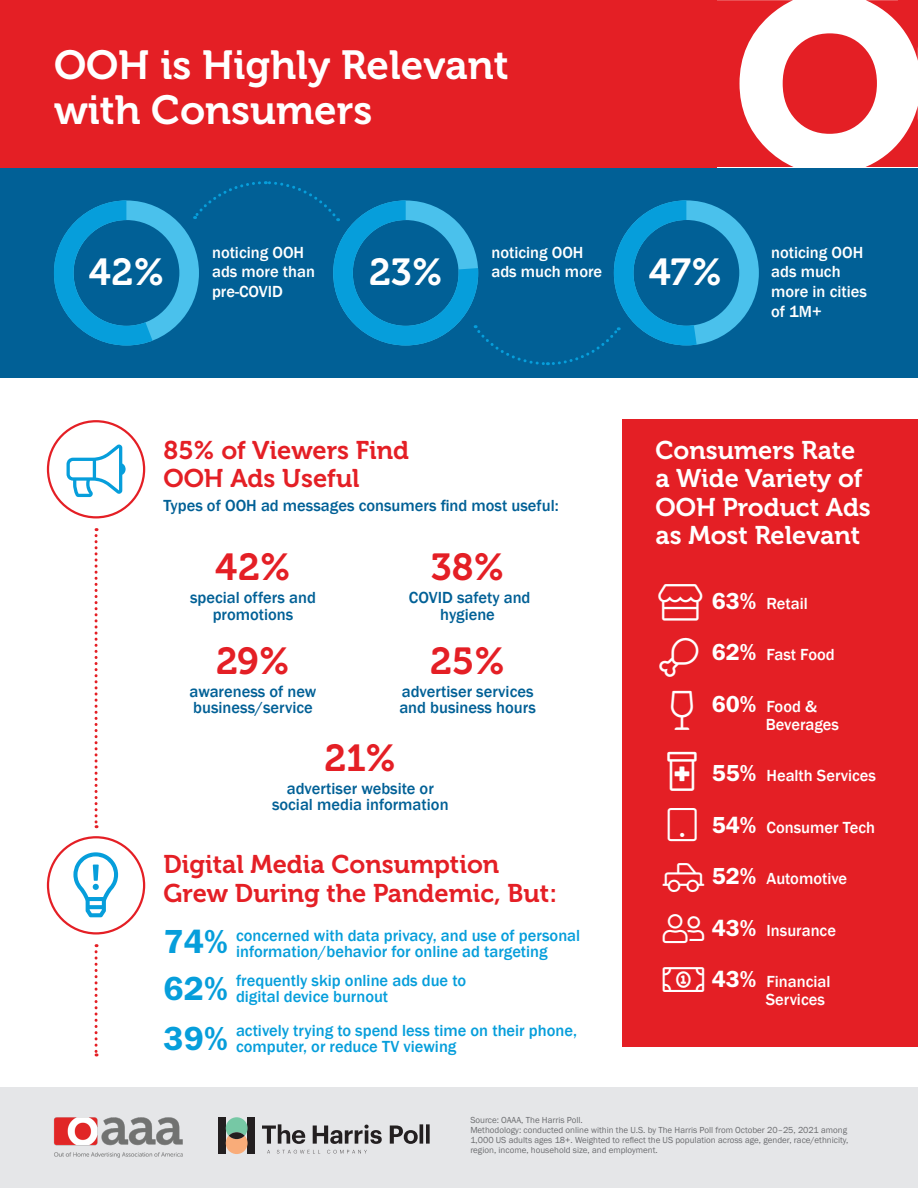
<style>
.page{position:relative;width:918px;height:1188px;background:#fff}
.page>*{position:absolute;margin:0;border:0;box-sizing:border-box;transform-origin:0 0}
.t1{font:40.5px/45px "Museo 700";color:#fff}
.t2{font:300 39px "Font Awesome 5 Pro";color:#fff}
.t3{font:37.5px "Museo 700";color:#e41f25}
.t4{font:37.5px "Museo 700";color:#fff}
.t5{font:34.5px "Franklin Gothic URW Dem";color:#069edb}
.t6{font:300 33.15px "Font Awesome 5 Pro";color:#fff}
.t7{font:25.5px/28.5px "Museo 700";color:#e41f25}
.t8{font:25.5px/28.5px "Museo 700";color:#fff}
.t9{font:500 16.5px/19.8px "Franklin Gothic";color:#fff}
.t10{font:500 16.5px/16.5px "Franklin Gothic";color:#069edb}
.t11{font:500 16.5px/16.5px "Franklin Gothic";color:#016096;text-align:center}
.t12{font:9px/10.2px "Franklin Gothic";color:#6c6d70}
.s1{font-family:"Franklin Gothic URW Dem";font-weight:400;font-size:24px}
</style>
<div class="page">
<div style="left:0;top:167px;width:918px;height:211px;background:#016096"></div>
<div style="left:0;top:1088px;width:918px;height:100px;background:#e5e6e8"></div>
<div style="left:622px;top:419px;width:296px;height:628px;background:#e41f25"></div>
<img style="left:54px;top:1117px;width:128px;height:40px">
<div style="left:219px;top:1118px;width:7px;height:36px;background:#231f20"></div>
<div style="left:248px;top:1118px;width:7px;height:36px;background:#231f20"></div>
<svg style="left:226px;top:1117px;width:22px;height:37px"></svg>
<svg style="left:229px;top:1132px;width:16px;height:7px"></svg>
<svg style="left:262px;top:1124px;width:168px;height:20px"></svg>
<svg style="left:277px;top:1150px;width:43px;height:4px"></svg>
<svg style="left:327px;top:1150px;width:40px;height:4px"></svg>
<div style="left:0;top:0;width:918px;height:167px;background:#e41f25"></div>
<svg style="left:717px;top:0;width:201px;height:167px"></svg>
<div style="left:47px;top:420px;width:98px;height:98px;border:2px solid #e41f25;border-radius:50%"></div>
<div style="left:47px;top:836px;width:98px;height:99px;border:2px solid #e41f25;border-radius:50%"></div>
<svg style="left:95px;top:528px;width:3px;height:300px"></svg>
<svg style="left:95px;top:944px;width:3px;height:112px"></svg>
<svg style="left:67px;top:445px;width:59px;height:52px"></svg>
<svg style="left:54px;top:181px;width:705px;height:184px"></svg>
<svg style="left:73px;top:852px;width:45px;height:65px"></svg>
<p class="t1" style="left:54px;top:43px;width:456px">OOH is Highly Relevant with Consumers</p>
<p class="t4" style="left:89px;top:251px;width:77px">42%</p>
<p class="t9" style="left:212px;top:242px;width:104px">noticing OOH ads more than pre-COVID</p>
<p class="t9" style="left:491px;top:242px;width:112px">noticing OOH ads much more</p>
<p class="t9" style="left:771px;top:242px;width:97px">noticing OOH ads much more in cities of 1M+</p>
<p class="t4" style="left:369px;top:251px;width:75px">23%</p>
<p class="t4" style="left:649px;top:252px;width:75px">47%</p>
<p class="t7" style="left:164px;top:436px;width:247px">85% of Viewers Find<br>OOH Ads Useful</p>
<p class="t11" style="left:164px;top:497px;width:397px">Types of OOH ad messages consumers find most useful:</p>
<p class="t3" style="left:215px;top:546px;width:77px">42%</p>
<p class="t11" style="left:190px;top:589px;width:127px">special offers and promotions</p>
<p class="t3" style="left:216px;top:640px;width:75px">29%</p>
<p class="t11" style="left:190px;top:683px;width:128px;text-align:left">awareness of new business/service</p>
<p class="t3" style="left:431px;top:546px;width:75px">38%</p>
<p class="t11" style="left:409px;top:589px;width:123px">COVID safety and hygiene</p>
<p class="t3" style="left:430px;top:640px;width:77px">25%</p>
<p class="t11" style="left:399px;top:683px;width:138px;text-align:left">advertiser services and business hours</p>
<p class="t3" style="left:324px;top:737px;width:73px">21%</p>
<p class="t11" style="left:272px;top:780px;width:178px">advertiser website or social media information</p>
<p class="t7" style="left:164px;top:850px;width:395px">Digital Media Consumption<br>Grew During the Pandemic, But:</p>
<p class="t5" style="left:164px;top:920px;width:66px">74%</p>
<p class="t5" style="left:164px;top:967px;width:66px">62%</p>
<p class="t5" style="left:164px;top:1017px;width:66px">39%</p>
<p class="t10" style="left:236px;top:927px;width:346px">concerned with data privacy, and use of personal information/behavior for online ad targeting</p>
<p class="t10" style="left:236px;top:972px;width:232px">frequently skip online ads due to digital device burnout</p>
<p class="t10" style="left:236px;top:1022px;width:342px">actively trying to spend less time on their phone, computer, or reduce TV viewing</p>
<p class="t8" style="left:656px;top:436px;width:217px">Consumers Rate a Wide Variety of<br>OOH Product Ads as Most Relevant</p>
<p class="t2" style="left:660px;top:637px;width:41px">◆▲▼</p>
<p class="t2" style="left:671px;top:691px;width:24px">■●▲▲</p>
<p class="t2" style="left:667px;top:752px;width:31px">▲▼□■□▼▼●●▼</p>
<p class="t6" style="left:668px;top:807px;width:31px">▼●▼</p>
<p class="t6" style="left:663px;top:861px;width:43px">▼◆◆</p>
<p class="t6" style="left:663px;top:912px;width:43px">◆▲■▲</p>
<p class="t6" style="left:663px;top:963px;width:43px">□■●●●▼</p>
<p class="t9" style="left:712px;top:593px;width:98px"><span class="s1">63%</span> Retail</p>
<p class="t9" style="left:712px;top:645px;width:125px"><span class="s1">62%</span> Fast Food</p>
<p class="t9" style="left:766px;top:697px;width:75px;line-height:18px;text-indent:-54px"><span class="s1">60%</span> Food &amp;<br>Beverages</p>
<p class="t9" style="left:712px;top:766px;width:166px"><span class="s1">55%</span> Health Services</p>
<p class="t9" style="left:712px;top:817px;width:165px"><span class="s1">54%</span> Consumer Tech</p>
<p class="t9" style="left:712px;top:869px;width:137px"><span class="s1">52%</span> Automotive</p>
<p class="t9" style="left:712px;top:920px;width:126px"><span class="s1">43%</span> Insurance</p>
<p class="t9" style="left:766px;top:973px;width:66px;line-height:18px;text-indent:-54px"><span class="s1">43%</span> Financial<br>Services</p>
<p class="t12" style="left:470px;top:1115px;width:380px">Source: OAAA, The Harris Poll.<br>Methodology: conducted online within the U.S. by The Harris Poll from October 20–25, 2021 among 1,000 US adults ages 18+. Weighted to reflect the US population across age, gender, race/ethnicity, region, income, household size, and employment.</p>
</div>
